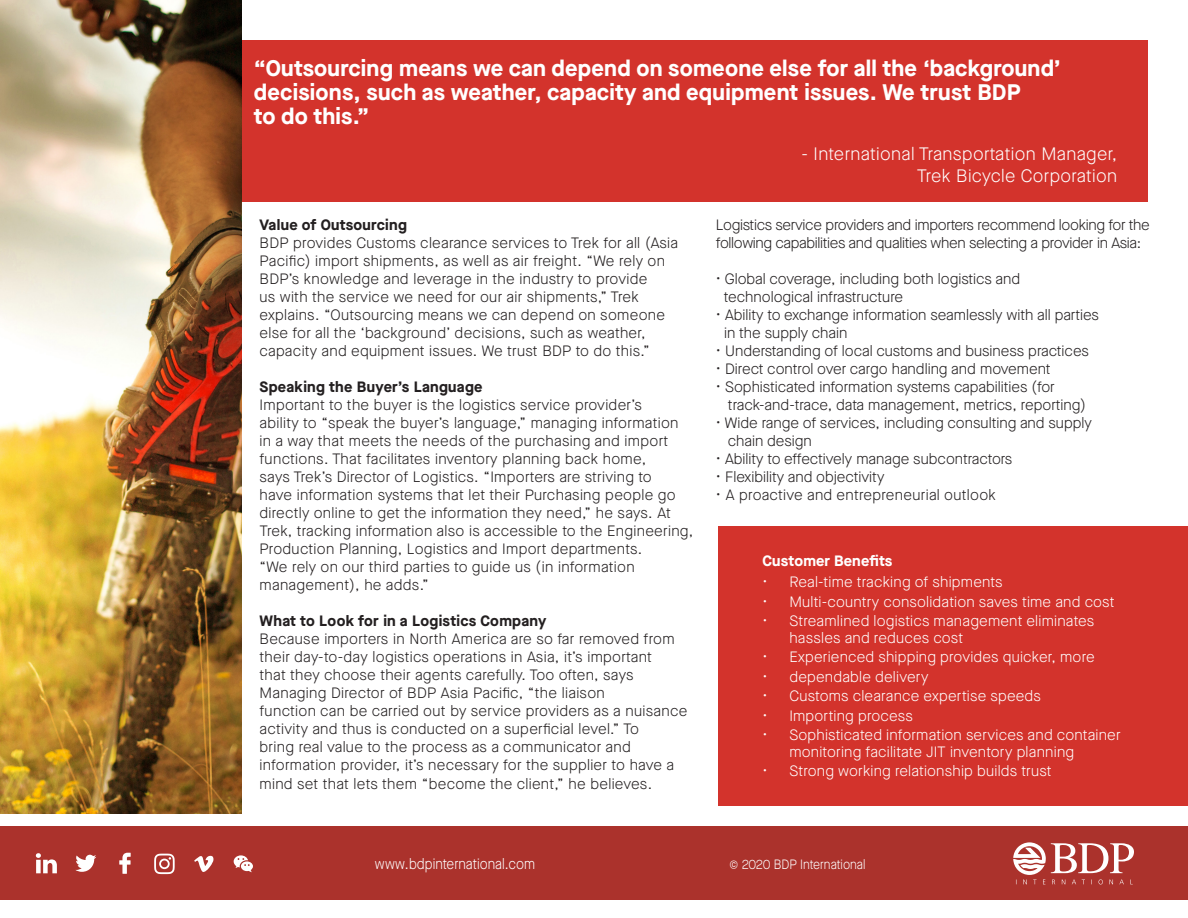
<style>
.page{position:relative;width:1188px;height:918px;background:#fff}
.page>*{position:absolute;margin:0;border:0;box-sizing:border-box;transform-origin:0 0}
.large_quotes{font:700 22.5px "Maison Neue";letter-spacing:.01em;color:#fff}
.large_quotes-2{font:300 18px "Maison Neue";letter-spacing:.02em;color:#fff}
.text{font:300 15px/18px "Maison Neue";letter-spacing:.02em;color:#231f20}
.text-2{font:300 15px "Maison Neue";color:#231f20}
.t1{font:300 15px/16.5px "Maison Neue";letter-spacing:.015em;color:#fff}
.text-3{font:300 15px "Maison Neue";letter-spacing:-.02em;color:#231f20}
.text-4{font:700 15px "Maison Neue";letter-spacing:.02em;color:#231f20}
.t2{font:300 15px "Maison Neue";letter-spacing:.015em;color:#fff;scale:.9 1}
.t3{font:700 15px "Maison Neue";letter-spacing:.01em;color:#fff}
.t4{font:300 13.5px "Maison Neue";color:#fff;scale:.9 1}
</style>
<div class="page">
<div style="left:241px;top:40px;width:907px;height:162px;background:#d3332c"></div>
<div style="left:0;top:827px;width:1188px;height:73px;background:#ab322c"></div>
<img style="left:0;top:0;width:241px;height:814px">
<svg style="left:1013px;top:842px;width:121px;height:42px"></svg>
<svg style="left:36px;top:853px;width:21px;height:20px"></svg>
<svg style="left:75px;top:855px;width:21px;height:17px"></svg>
<svg style="left:119px;top:853px;width:12px;height:21px"></svg>
<svg style="left:154px;top:854px;width:21px;height:20px"></svg>
<svg style="left:194px;top:856px;width:20px;height:16px"></svg>
<svg style="left:234px;top:855px;width:19px;height:17px"></svg>
<div style="left:718px;top:526px;width:470px;height:279px;background:#d3332c"></div>
<p class="large_quotes" style="left:254px;top:52px;width:808px">“Outsourcing means we can depend on someone else for all the ‘background’</p>
<p class="large_quotes" style="left:254px;top:76px;width:768px">decisions, such as weather, capacity and equipment issues. We trust BDP</p>
<p class="large_quotes" style="left:254px;top:100px;width:117px">to do this.”</p>
<p class="large_quotes-2" style="left:801px;top:142px;width:317px">- International Transportation Manager,</p>
<p class="large_quotes-2" style="left:917px;top:164px;width:202px">Trek Bicycle Corporation</p>
<p class="text-4" style="left:260px;top:214px;width:149px">Value of Outsourcing</p>
<p class="text" style="left:260px;top:234px;width:420px">BDP provides Customs clearance services to Trek for all (Asia Pacific) import shipments, as well as air freight. “We rely on BDP’s knowledge and leverage in the industry to provide<br>us with the service we need for our air shipments,” Trek</p>
<p class="text" style="left:260px;top:306px;width:407px">explains. “Outsourcing means we can depend on someone else for all the ‘background’ decisions, such as weather, capacity and equipment issues. We trust BDP to do this.”</p>
<p class="text-4" style="left:260px;top:376px;width:225px">Speaking the Buyer’s Language</p>
<p class="text" style="left:260px;top:396px;width:420px">Important to the buyer is the logistics service provider’s ability to “speak the buyer’s language,” managing information in a way that meets the needs of the purchasing and import functions. That facilitates inventory planning back home,</p>
<p class="text" style="left:260px;top:468px;width:435px">says Trek’s Director of Logistics. “Importers are striving to<br>have information systems that let their Purchasing people go directly online to get the information they need,” he says. At Trek, tracking information also is accessible to the Engineering, Production Planning, Logistics and Import departments.<br>“We rely on our third parties to guide us (in information</p>
<p class="text" style="left:260px;top:576px;width:171px">management), he adds.”</p>
<p class="text-4" style="left:260px;top:610px;width:288px">What to Look for in a Logistics Company</p>
<p class="text" style="left:260px;top:630px;width:416px">Because importers in North America are so far removed from their day-to-day logistics operations in Asia, it’s important that they choose their agents carefully. Too often, says Managing Director of BDP Asia Pacific, “the liaison</p>
<p class="text" style="left:260px;top:701px;width:429px">function can be carried out by service providers as a nuisance activity and thus is conducted on a superficial level.” To<br>bring real value to the process as a communicator and information provider, it’s necessary for the supplier to have a mind set that lets them “become the client,” he believes.</p>
<p class="text-3" style="left:716px;top:215px;width:435px">Logistics service providers and importers recommend looking for the</p>
<p class="text-3" style="left:716px;top:233px;width:427px">following capabilities and qualities when selecting a provider in Asia:</p>
<p class="text-2" style="left:716px;top:269px;width:306px">• Global coverage, including both logistics and</p>
<p class="text-2" style="left:724px;top:287px;width:181px">technological infrastructure</p>
<p class="text-2" style="left:716px;top:305px;width:385px">• Ability to exchange information seamlessly with all parties</p>
<p class="text-2" style="left:724px;top:323px;width:125px">in the supply chain</p>
<p class="text-2" style="left:716px;top:341px;width:374px">• Understanding of local customs and business practices</p>
<p class="text-2" style="left:716px;top:359px;width:336px">• Direct control over cargo handling and movement</p>
<p class="text-2" style="left:716px;top:377px;width:340px">• Sophisticated information systems capabilities (for</p>
<p class="text-2" style="left:728px;top:395px;width:360px">track-and-trace, data management, metrics, reporting)</p>
<p class="text-2" style="left:716px;top:413px;width:378px">• Wide range of services, including consulting and supply</p>
<p class="text-2" style="left:728px;top:431px;width:85px">chain design</p>
<p class="text-2" style="left:716px;top:449px;width:298px">• Ability to effectively manage subcontractors</p>
<p class="text-2" style="left:716px;top:467px;width:170px">• Flexibility and objectivity</p>
<p class="text" style="left:716px;top:486px;width:281px">• A proactive and entrepreneurial outlook</p>
<p class="t3" style="left:762px;top:550px;width:132px">Customer Benefits</p>
<p class="t1" style="left:762px;top:574px;width:242px">• Real-time tracking of shipments</p>
<p class="t1" style="left:762px;top:593px;width:354px">• Multi-country consolidation saves time and cost</p>
<p class="t1" style="left:789px;top:613px;width:306px;text-indent:-27px">• Streamlined logistics management eliminates hassles and reduces cost</p>
<p class="t1" style="left:762px;top:649px;width:334px">• Experienced shipping provides quicker, more</p>
<p class="t1" style="left:762px;top:668px;width:168px">• dependable delivery</p>
<p class="t1" style="left:762px;top:688px;width:280px">• Customs clearance expertise speeds</p>
<p class="t1" style="left:762px;top:707px;width:152px">• Importing process</p>
<p class="t1" style="left:789px;top:727px;width:333px;text-indent:-27px">• Sophisticated information services and container monitoring facilitate JIT inventory planning</p>
<p class="t1" style="left:762px;top:763px;width:291px">• Strong working relationship builds trust</p>
<p class="t2" style="left:375px;top:854px;width:180px">www.bdpinternational.com</p>
<p class="t4" style="left:730px;top:855px;width:153px">© 2020 BDP International</p>
</div>
